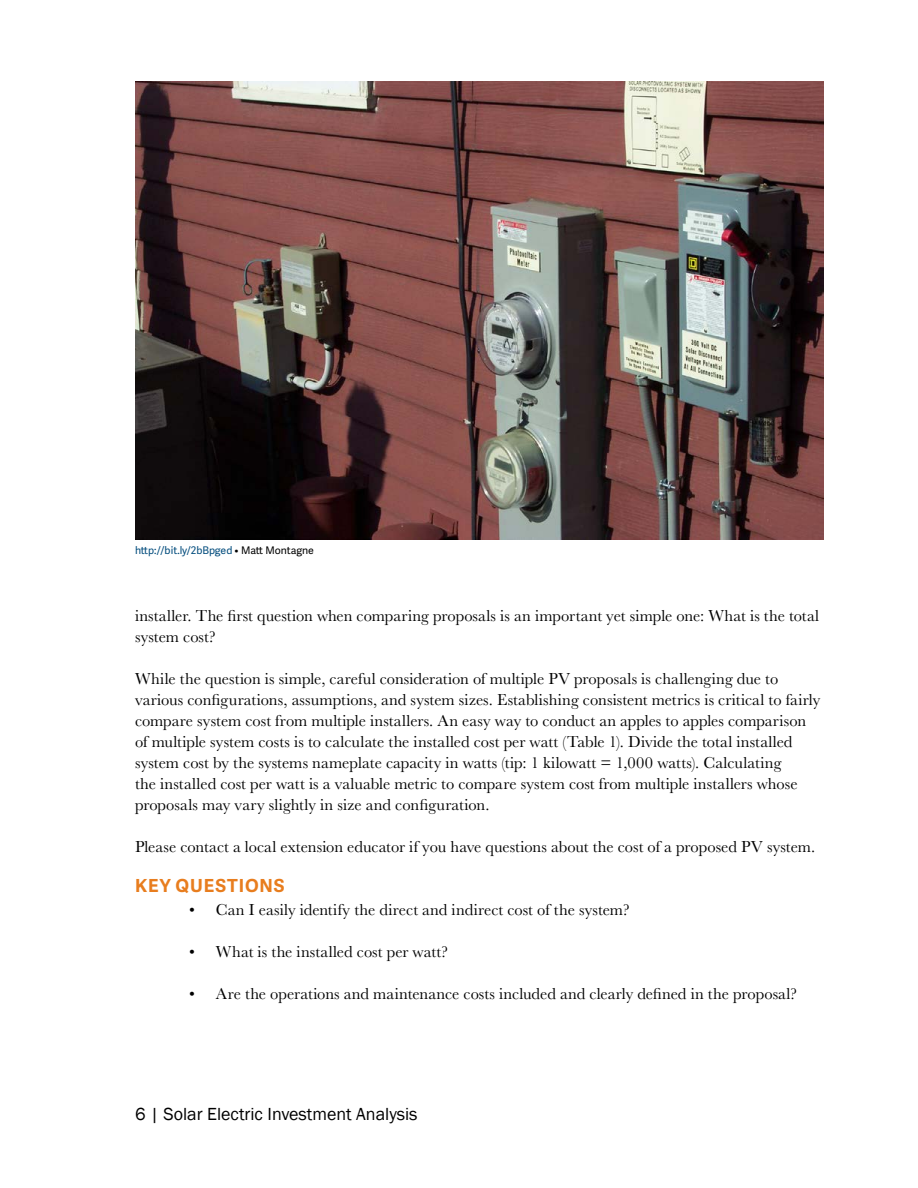
<style>
.page{position:relative;width:918px;height:1188px;background:#fff}
.page>*{position:absolute;margin:0;border:0;box-sizing:border-box;transform-origin:0 0}
.t1{font:18px "Franklin Gothic";color:#000}
.t2{font:700 18px "Adelle Sans";letter-spacing:.05em;color:#e87d1e}
.t3{font:16.5px/21px "Baskerville";color:#000}
.t4{font:10.5px "Adelle Sans";color:#004b7c}
.s1{color:#000}
</style>
<div class="page">
<img style="left:135px;top:81px;width:689px;height:459px">
<p class="t4" style="left:135px;top:543px;width:180px">http://bit.ly/2bBpged <span class="s1">• Matt Montagne</span></p>
<p class="t3" style="left:135px;top:605px;width:686px">installer. The first question when comparing proposals is an important yet simple one: What is the total system cost?</p>
<p class="t3" style="left:135px;top:668px;width:687px">While the question is simple, careful consideration of multiple PV proposals is challenging due to various configurations, assumptions, and system sizes. Establishing consistent metrics is critical to fairly compare system cost from multiple installers. An easy way to conduct an apples to apples comparison of multiple system costs is to calculate the installed cost per watt (Table 1). Divide the total installed system cost by the systems nameplate capacity in watts (tip: 1 kilowatt = 1,000 watts). Calculating<br>the installed cost per watt is a valuable metric to compare system cost from multiple installers whose proposals may vary slightly in size and configuration.</p>
<p class="t3" style="left:135px;top:836px;width:682px">Please contact a local extension educator if you have questions about the cost of a proposed PV system.</p>
<p class="t2" style="left:135px;top:872px;width:151px">KEY QUESTIONS</p>
<p class="t3" style="left:189px;top:899px;width:442px">• Can I easily identify the direct and indirect cost of the system?</p>
<p class="t3" style="left:189px;top:941px;width:261px">• What is the installed cost per watt?</p>
<p class="t3" style="left:189px;top:983px;width:609px">• Are the operations and maintenance costs included and clearly defined in the proposal?</p>
<p class="t1" style="left:135px;top:1102px;width:284px">6 | Solar Electric Investment Analysis</p>
</div>
